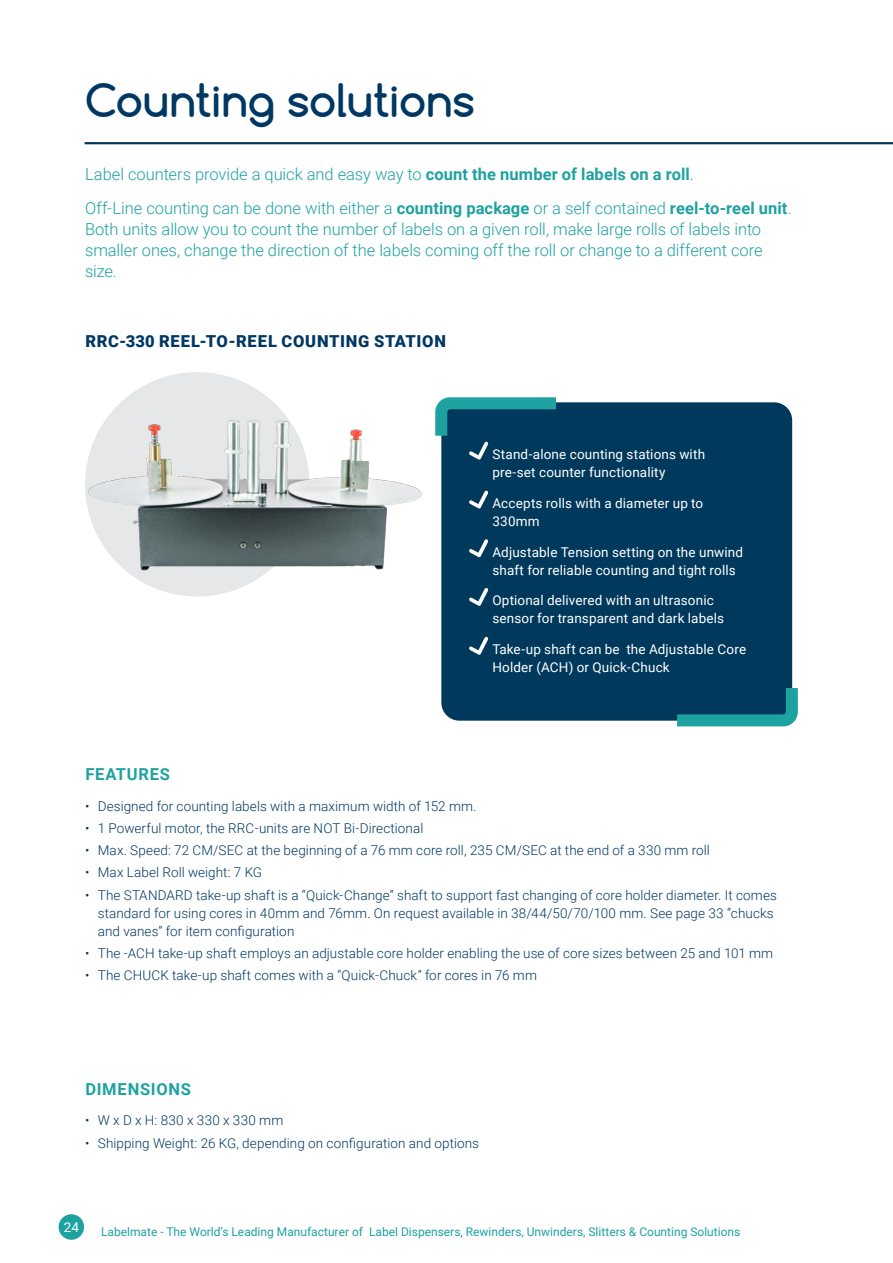
<style>
.page{position:relative;width:893px;height:1263px;background:#fff}
.page>*{position:absolute;margin:0;border:0;box-sizing:border-box;transform-origin:0 0}
.Product_title{font:700 43.5px "Comfortaa";color:#003863}
.Product_intro{font:300 16.5px/21px "Roboto";letter-spacing:-.005em;color:#1ea2a1}
.Product_intro-2{font:900 16.5px "Roboto";letter-spacing:.04em;color:#003863}
.Optional_subtitle{font:700 16.5px "Roboto";letter-spacing:.045em;color:#1ea2a1}
.t1{font:300 13.5px/18px "Roboto";letter-spacing:.005em;color:#003863}
.Benefits{font:13.5px/18px "Roboto";letter-spacing:.01em;color:#fff}
.t2{font:12px "Roboto";color:#1ea2a1}
.s1{font-weight:700}
</style>
<div class="page">
<div style="left:59px;top:1214px;width:25px;height:26px;background:#1ea2a1;border-radius:50%"></div>
<hr style="left:85px;top:142px;width:808px;height:2px;background:#00395c">
<div style="left:441px;top:402px;width:351px;height:319px;background:#00395c;border-radius:18px"></div>
<svg style="left:469px;top:490px;width:19px;height:19px"></svg>
<svg style="left:469px;top:539px;width:19px;height:18px"></svg>
<svg style="left:469px;top:588px;width:19px;height:18px"></svg>
<svg style="left:469px;top:636px;width:19px;height:19px"></svg>
<svg style="left:435px;top:397px;width:127px;height:63px"></svg>
<svg style="left:671px;top:682px;width:127px;height:45px"></svg>
<div style="left:85px;top:372px;width:224px;height:225px;background:#e6e7e9;border-radius:50%"></div>
<img style="left:85px;top:392px;width:337px;height:200px">
<p class="Product_title" style="left:85px;top:73px;width:392px">Counting solutions</p>
<p class="Product_intro" style="left:85px;top:163px;width:610px">Label counters provide a quick and easy way to <span class="s1">count the number of labels on a roll</span>.</p>
<p class="Product_intro" style="left:85px;top:197px;width:708px">Off-Line counting can be done with either a <span class="s1">counting package</span> or a self contained <span class="s1">reel-to-reel unit</span>.<br>Both units allow you to count the number of labels on a given roll, make large rolls of labels into smaller ones, change the direction of the labels coming off the roll or change to a different core size.</p>
<p class="Product_intro-2" style="left:85px;top:330px;width:362px">RRC-330 REEL-TO-REEL COUNTING STATION</p>
<p class="Benefits" style="left:492px;top:445px;width:214px">Stand-alone counting stations with pre-set counter functionality</p>
<p class="Benefits" style="left:492px;top:493px;width:212px">Accepts rolls with a diameter up to<br>330mm</p>
<p class="Benefits" style="left:492px;top:542px;width:252px">Adjustable Tension setting on the unwind shaft for reliable counting and tight rolls</p>
<p class="Benefits" style="left:492px;top:591px;width:233px">Optional delivered with an ultrasonic sensor for transparent and dark labels</p>
<p class="Benefits" style="left:492px;top:640px;width:255px">Take-up shaft can be the Adjustable Core<br>Holder (ACH) or Quick-Chuck</p>
<p class="Optional_subtitle" style="left:85px;top:762px;width:86px">FEATURES</p>
<p class="t1" style="left:85px;top:796px;width:393px">• Designed for counting labels with a maximum width of 152 mm.</p>
<p class="t1" style="left:85px;top:818px;width:340px">• 1 Powerful motor, the RRC-units are NOT Bi-Directional</p>
<p class="t1" style="left:85px;top:841px;width:626px">• Max. Speed: 72 CM/SEC at the beginning of a 76 mm core roll, 235 CM/SEC at the end of a 330 mm roll</p>
<p class="t1" style="left:85px;top:863px;width:179px">• Max Label Roll weight: 7 KG</p>
<p class="t1" style="left:98px;top:885px;width:681px;text-indent:-13px">• The STANDARD take-up shaft is a “Quick-Change” shaft to support fast changing of core holder diameter. It comes standard for using cores in 40mm and 76mm. On request available in 38/44/50/70/100 mm. See page 33 “chucks and vanes” for item configuration</p>
<p class="t1" style="left:85px;top:943px;width:690px">• The -ACH take-up shaft employs an adjustable core holder enabling the use of core sizes between 25 and 101 mm</p>
<p class="t1" style="left:85px;top:966px;width:453px">• The CHUCK take-up shaft comes with a “Quick-Chuck” for cores in 76 mm</p>
<p class="Optional_subtitle" style="left:85px;top:1077px;width:107px">DIMENSIONS</p>
<p class="t1" style="left:85px;top:1111px;width:200px">• W x D x H: 830 x 330 x 330 mm</p>
<p class="t1" style="left:85px;top:1133px;width:395px">• Shipping Weight: 26 KG, depending on configuration and options</p>
<p class="Benefits" style="left:64px;top:1217px;width:17px">24</p>
<p class="t2" style="left:101px;top:1224px;width:641px">Labelmate - The World’s Leading Manufacturer of Label Dispensers, Rewinders, Unwinders, Slitters &amp; Counting Solutions</p>
</div>
